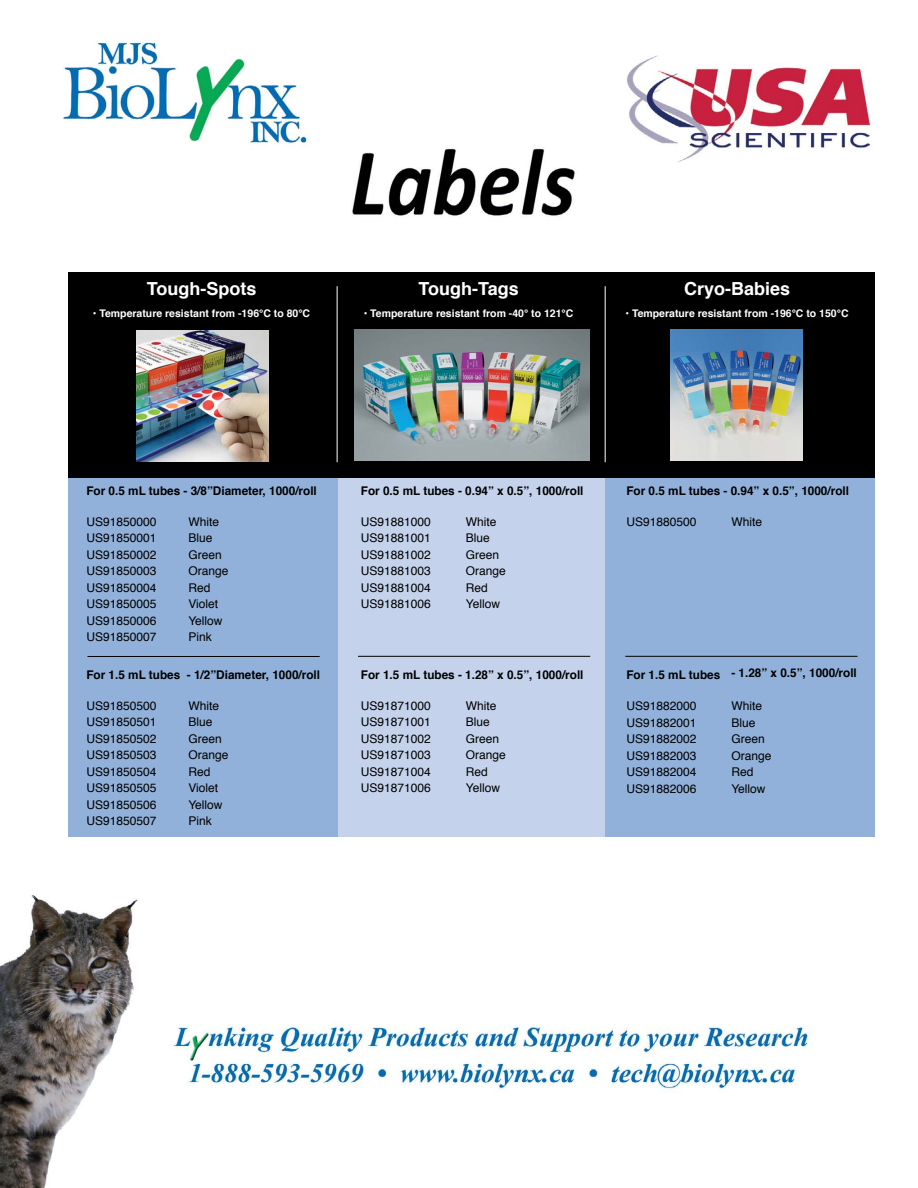
<style>
.page{position:relative;width:918px;height:1188px;background:#fff}
.page>*{position:absolute;margin:0;border:0;box-sizing:border-box;transform-origin:0 0}
.t1{font:700 18px "Helvetica";color:#fff}
.t2{font:12px "Helvetica";color:#000}
.t3{font:700 12px "Helvetica";color:#000}
.t4{font:700 10.5px "Helvetica";color:#fff}
</style>
<div class="page">
<img style="left:0;top:41px;width:871px;height:1147px">
<div style="left:337px;top:477px;width:269px;height:360px;background:#c4d3eb"></div>
<div style="left:605px;top:477px;width:270px;height:360px;background:#92b1da"></div>
<div style="left:68px;top:477px;width:270px;height:360px;background:#92b1da"></div>
<div style="left:68px;top:272px;width:807px;height:206px;background:#000"></div>
<hr style="left:87px;top:656px;width:233px;height:1px;background:#000">
<hr style="left:358px;top:656px;width:232px;height:1px;background:#000">
<hr style="left:625px;top:656px;width:233px;height:1px;background:#000">
<img style="left:671px;top:329px;width:132px;height:132px">
<img style="left:136px;top:330px;width:132px;height:131px">
<img style="left:354px;top:329px;width:235px;height:132px">
<hr style="left:337px;top:286px;width:1px;height:176px;background:#fff">
<hr style="left:605px;top:286px;width:1px;height:176px;background:#fff">
<h1 class="t1" style="left:147px;top:275px;width:111px">Tough-Spots</h1>
<h1 class="t1" style="left:418px;top:275px;width:102px">Tough-Tags</h1>
<h1 class="t1" style="left:684px;top:275px;width:108px">Cryo-Babies</h1>
<p class="t4" style="left:93px;top:305px;width:219px">• Temperature resistant from -196°C to 80°C</p>
<p class="t4" style="left:364px;top:305px;width:211px">• Temperature resistant from -40° to 121°C</p>
<p class="t4" style="left:625px;top:305px;width:225px">• Temperature resistant from -196°C to 150°C</p>
<p class="t3" style="left:86px;top:481px;width:232px">For 0.5 mL tubes - 3/8”Diameter, 1000/roll</p>
<p class="t3" style="left:361px;top:481px;width:224px">For 0.5 mL tubes - 0.94” x 0.5”, 1000/roll</p>
<p class="t2" style="left:86px;top:512px;width:72px">US91850000</p>
<p class="t2" style="left:188px;top:512px;width:32px">White</p>
<p class="t2" style="left:361px;top:512px;width:72px">US91881000</p>
<p class="t2" style="left:466px;top:512px;width:32px">White</p>
<p class="t2" style="left:86px;top:529px;width:72px">US91850001</p>
<p class="t2" style="left:188px;top:529px;width:26px">Blue</p>
<p class="t2" style="left:361px;top:529px;width:72px">US91881001</p>
<p class="t2" style="left:466px;top:529px;width:26px">Blue</p>
<p class="t2" style="left:86px;top:545px;width:72px">US91850002</p>
<p class="t2" style="left:188px;top:545px;width:35px">Green</p>
<p class="t2" style="left:361px;top:545px;width:72px">US91881002</p>
<p class="t2" style="left:466px;top:545px;width:35px">Green</p>
<p class="t2" style="left:86px;top:562px;width:72px">US91850003</p>
<p class="t2" style="left:188px;top:562px;width:42px">Orange</p>
<p class="t2" style="left:361px;top:562px;width:72px">US91881003</p>
<p class="t2" style="left:466px;top:562px;width:42px">Orange</p>
<p class="t2" style="left:86px;top:578px;width:72px">US91850004</p>
<p class="t2" style="left:188px;top:578px;width:24px">Red</p>
<p class="t2" style="left:361px;top:578px;width:72px">US91881004</p>
<p class="t2" style="left:466px;top:578px;width:24px">Red</p>
<p class="t2" style="left:86px;top:595px;width:72px">US91850005</p>
<p class="t2" style="left:188px;top:595px;width:31px">Violet</p>
<p class="t2" style="left:361px;top:595px;width:72px">US91881006</p>
<p class="t2" style="left:466px;top:595px;width:36px">Yellow</p>
<p class="t2" style="left:86px;top:611px;width:72px">US91850006</p>
<p class="t2" style="left:188px;top:611px;width:36px">Yellow</p>
<p class="t2" style="left:86px;top:628px;width:72px">US91850007</p>
<p class="t2" style="left:188px;top:628px;width:25px">Pink</p>
<p class="t3" style="left:86px;top:665px;width:95px">For 1.5 mL tubes</p>
<p class="t3" style="left:187px;top:665px;width:135px">- 1/2”Diameter, 1000/roll</p>
<p class="t3" style="left:361px;top:665px;width:224px">For 1.5 mL tubes - 1.28” x 0.5”, 1000/roll</p>
<p class="t2" style="left:86px;top:696px;width:72px">US91850500</p>
<p class="t2" style="left:188px;top:696px;width:32px">White</p>
<p class="t2" style="left:361px;top:696px;width:72px">US91871000</p>
<p class="t2" style="left:466px;top:696px;width:32px">White</p>
<p class="t2" style="left:86px;top:713px;width:72px">US91850501</p>
<p class="t2" style="left:188px;top:713px;width:26px">Blue</p>
<p class="t2" style="left:361px;top:713px;width:72px">US91871001</p>
<p class="t2" style="left:466px;top:713px;width:26px">Blue</p>
<p class="t2" style="left:86px;top:729px;width:72px">US91850502</p>
<p class="t2" style="left:188px;top:729px;width:35px">Green</p>
<p class="t2" style="left:361px;top:729px;width:72px">US91871002</p>
<p class="t2" style="left:466px;top:729px;width:35px">Green</p>
<p class="t2" style="left:86px;top:746px;width:72px">US91850503</p>
<p class="t2" style="left:188px;top:746px;width:42px">Orange</p>
<p class="t2" style="left:361px;top:746px;width:72px">US91871003</p>
<p class="t2" style="left:466px;top:746px;width:42px">Orange</p>
<p class="t2" style="left:86px;top:762px;width:72px">US91850504</p>
<p class="t2" style="left:188px;top:762px;width:24px">Red</p>
<p class="t2" style="left:361px;top:762px;width:72px">US91871004</p>
<p class="t2" style="left:466px;top:762px;width:24px">Red</p>
<p class="t2" style="left:86px;top:779px;width:72px">US91850505</p>
<p class="t2" style="left:188px;top:779px;width:31px">Violet</p>
<p class="t2" style="left:361px;top:779px;width:72px">US91871006</p>
<p class="t2" style="left:466px;top:779px;width:36px">Yellow</p>
<p class="t2" style="left:86px;top:795px;width:72px">US91850506</p>
<p class="t2" style="left:188px;top:795px;width:36px">Yellow</p>
<p class="t2" style="left:86px;top:812px;width:72px">US91850507</p>
<p class="t2" style="left:188px;top:812px;width:25px">Pink</p>
<p class="t3" style="left:626px;top:481px;width:224px">For 0.5 mL tubes - 0.94” x 0.5”, 1000/roll</p>
<p class="t2" style="left:626px;top:512px;width:72px">US91880500</p>
<p class="t2" style="left:731px;top:512px;width:32px">White</p>
<p class="t3" style="left:626px;top:663px;width:232px">For 1.5 mL tubes - 1.28” x 0.5”, 1000/roll</p>
<p class="t2" style="left:626px;top:697px;width:72px">US91882000</p>
<p class="t2" style="left:731px;top:697px;width:32px">White</p>
<p class="t2" style="left:626px;top:713px;width:72px">US91882001</p>
<p class="t2" style="left:731px;top:713px;width:26px">Blue</p>
<p class="t2" style="left:626px;top:730px;width:72px">US91882002</p>
<p class="t2" style="left:731px;top:730px;width:35px">Green</p>
<p class="t2" style="left:626px;top:746px;width:72px">US91882003</p>
<p class="t2" style="left:731px;top:746px;width:42px">Orange</p>
<p class="t2" style="left:626px;top:763px;width:72px">US91882004</p>
<p class="t2" style="left:731px;top:763px;width:24px">Red</p>
<p class="t2" style="left:626px;top:779px;width:72px">US91882006</p>
<p class="t2" style="left:731px;top:779px;width:36px">Yellow</p>
</div>
